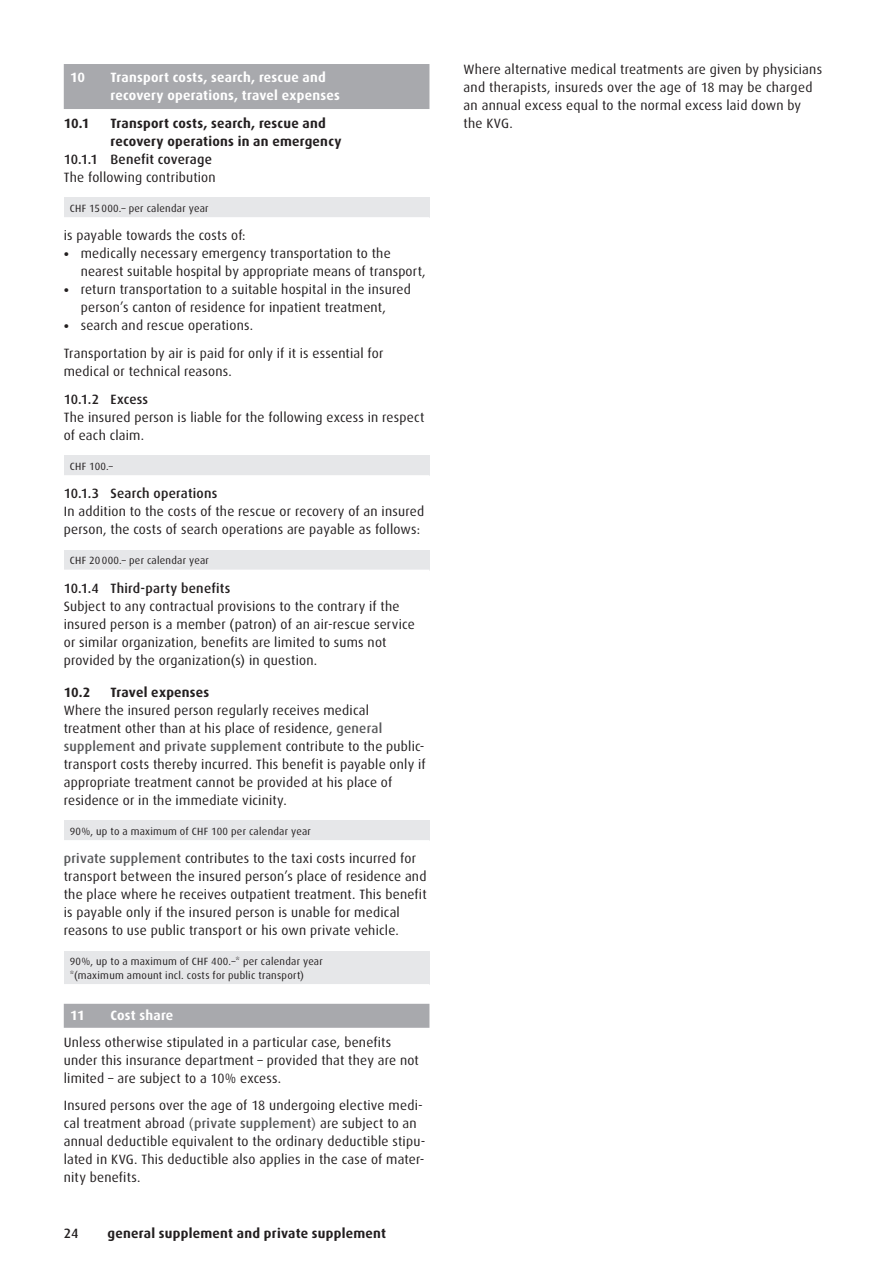
<style>
.page{position:relative;width:893px;height:1263px;background:#fff}
.page>*{position:absolute;margin:0;border:0;box-sizing:border-box;transform-origin:0 0}
.t1{font:13.5px/18px "Dax";letter-spacing:.015em;color:#231f20}
.t2{font:700 13.5px/18px "Dax";letter-spacing:.02em;color:#231f20}
.t3{font:500 13.5px "Dax";letter-spacing:.015em;color:#231f20}
.t4{font:700 13.5px/18px "Dax";letter-spacing:.015em;color:#fff}
.t5{font:10.5px/13.5px "Dax";letter-spacing:.025em;color:#231f20}
.s1{font-weight:700}
.s2{font-weight:500;color:#57585a}
.s3{color:#57585a}
</style>
<div class="page">
<div style="left:64px;top:64px;width:365px;height:45px;background:#a8a9ad"></div>
<div style="left:64px;top:1004px;width:365px;height:24px;background:#a8a9ad"></div>
<div style="left:64px;top:198px;width:365px;height:20px;background:#e6e7e9"></div>
<hr style="left:64px;top:217px;width:365px;height:2px;background:#fff">
<div style="left:64px;top:456px;width:365px;height:20px;background:#e6e7e9"></div>
<hr style="left:64px;top:475px;width:365px;height:2px;background:#fff">
<div style="left:64px;top:550px;width:365px;height:20px;background:#e6e7e9"></div>
<div style="left:64px;top:821px;width:365px;height:20px;background:#e6e7e9"></div>
<hr style="left:64px;top:840px;width:365px;height:2px;background:#fff">
<div style="left:64px;top:951px;width:365px;height:34px;background:#e6e7e9"></div>
<hr style="left:64px;top:984px;width:365px;height:1px;background:#fff">
<p class="t4" style="left:70px;top:68px;width:16px">10</p>
<p class="t4" style="left:111px;top:68px;width:231px">Transport costs, search, rescue and recovery operations, travel expenses</p>
<p class="t2" style="left:64px;top:114px;width:27px">10.1</p>
<p class="t2" style="left:111px;top:114px;width:232px">Transport costs, search, rescue and recovery operations in an emergency</p>
<p class="t3" style="left:64px;top:152px;width:150px">10.1.1 Benefit coverage</p>
<p class="t1" style="left:64px;top:168px;width:154px">The following contribution</p>
<p class="t5" style="left:70px;top:202px;width:140px">CHF 15000.– per calendar year</p>
<p class="t1" style="left:64px;top:227px;width:183px">is payable towards the costs of:</p>
<p class="t1" style="left:81px;top:245px;width:346px;text-indent:-17px"><span class="s1">•</span> medically necessary emergency transportation to the nearest suitable hospital by appropriate means of transport,</p>
<p class="t1" style="left:64px;top:281px;width:348px;text-align:center"><span class="s1">•</span> return transportation to a suitable hospital in the insured person’s canton of residence for inpatient treatment,</p>
<p class="t1" style="left:64px;top:312px;width:321px;line-height:27.8px"><span class="s1">•</span> search and rescue operations.<br>Transportation by air is paid for only if it is essential for</p>
<p class="t1" style="left:64px;top:363px;width:170px">medical or technical reasons.</p>
<p class="t3" style="left:64px;top:392px;width:86px">10.1.2 Excess</p>
<p class="t1" style="left:64px;top:408px;width:362px">The insured person is liable for the following excess in respect of each claim.</p>
<p class="t5" style="left:70px;top:460px;width:45px">CHF 100.–</p>
<p class="t3" style="left:64px;top:486px;width:155px">10.1.3 Search operations</p>
<p class="t1" style="left:64px;top:503px;width:362px">In addition to the costs of the rescue or recovery of an insured person, the costs of search operations are payable as follows:</p>
<p class="t5" style="left:70px;top:554px;width:141px">CHF 20000.– per calendar year</p>
<p class="t3" style="left:64px;top:581px;width:168px">10.1.4 Third-party benefits</p>
<p class="t1" style="left:64px;top:597px;width:352px">Subject to any contractual provisions to the contrary if the insured person is a member (patron) of an air-rescue service or similar organization, benefits are limited to sums not provided by the organization(s) in question.</p>
<p class="t2" style="left:64px;top:683px;width:28px">10.2</p>
<p class="t2" style="left:111px;top:683px;width:100px">Travel expenses</p>
<p class="t1" style="left:64px;top:701px;width:363px">Where the insured person regularly receives medical treatment other than at his place of residence, <span class="s2">general supplement</span> and <span class="s2">private supplement</span> contribute to the public&shy;transport costs thereby incurred. This benefit is payable only if appropriate treatment cannot be provided at his place of residence or in the immediate vicinity.</p>
<p class="t5" style="left:70px;top:824px;width:243px">90%, up to a maximum of CHF 100 per calendar year</p>
<p class="t1" style="left:64px;top:850px;width:364px"><span class="s2">private supplement</span> contributes to the taxi costs incurred for transport between the insured person’s place of residence and the place where he receives outpatient treatment. This benefit is payable only if the insured person is unable for medical reasons to use public transport or his own private vehicle.</p>
<p class="t5" style="left:70px;top:955px;width:255px">90%, up to a maximum of CHF 400.–* per calendar year *(maximum amount incl. costs for public transport)</p>
<p class="t4" style="left:70px;top:1006px;width:16px">11</p>
<p class="t4" style="left:111px;top:1006px;width:64px">Cost share</p>
<p class="t1" style="left:64px;top:1033px;width:357px">Unless otherwise stipulated in a particular case, benefits under this insurance department – provided that they are not limited – are subject to a 10% excess.</p>
<p class="t1" style="left:64px;top:1097px;width:363px">Insured persons over the age of 18 undergoing elective medi&shy;cal treatment abroad <span class="s3">(</span><span class="s2">private supplement</span><span class="s3">)</span> are subject to an annual deductible equivalent to the ordinary deductible stipu&shy;lated in KVG. This deductible also applies in the case of mater&shy;nity benefits.</p>
<p class="t3" style="left:64px;top:1225px;width:16px">24</p>
<p class="t2" style="left:107px;top:1224px;width:280px">general supplement and private supplement</p>
<p class="t1" style="left:463px;top:61px;width:360px">Where alternative medical treatments are given by physicians and therapists, insureds over the age of 18 may be charged an annual excess equal to the normal excess laid down by the KVG.</p>
</div>
